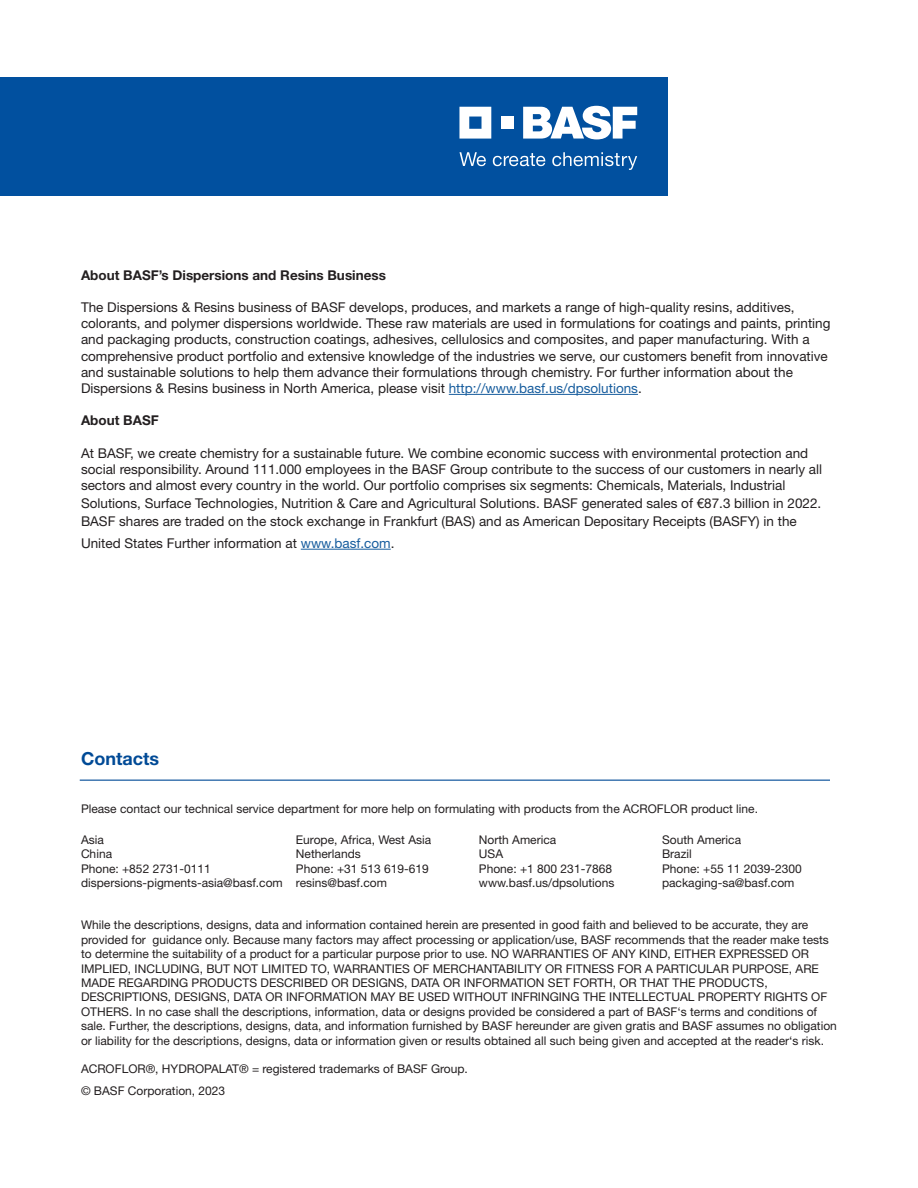
<style>
.page{position:relative;width:918px;height:1188px;background:#fff}
.page>*{position:absolute;margin:0;border:0;box-sizing:border-box;transform-origin:0 0}
.t1{font:700 18px "Helvetica Neue LT Pro";color:#004a96}
.t2{font:13.5px/16.2px "Helvetica Neue LT Std";color:#231f20}
.t3{font:700 13.5px "Helvetica Neue LT Std";color:#231f20}
.t4{font:12px/14.4px "Helvetica Neue LT Std";color:#231f20}
.s1{color:#175d9e}
</style>
<div class="page">
<hr style="left:449px;top:394px;width:189px;height:1px;background:#175d9e">
<hr style="left:301px;top:549px;width:90px;height:1px;background:#175d9e">
<hr style="left:80px;top:780px;width:749px;height:1px;background:#004a96">
<div style="left:0;top:77px;width:668px;height:119px;background:#01509f"></div>
<svg style="left:459px;top:107px;width:32px;height:32px"></svg>
<div style="left:501px;top:117px;width:12px;height:12px;background:#fff"></div>
<svg style="left:523px;top:106px;width:114px;height:33px"></svg>
<svg style="left:459px;top:152px;width:27px;height:14px"></svg>
<svg style="left:493px;top:153px;width:52px;height:13px"></svg>
<svg style="left:552px;top:152px;width:85px;height:18px"></svg>
<p class="t3" style="left:81px;top:266px;width:306px">About BASF’s Dispersions and Resins Business</p>
<p class="t2" style="left:81px;top:299px;width:751px">The Dispersions &amp; Resins business of BASF develops, produces, and markets a range of high-quality resins, additives, colorants, and polymer dispersions worldwide. These raw materials are used in formulations for coatings and paints, printing and packaging products, construction coatings, adhesives, cellulosics and composites, and paper manufacturing. With a comprehensive product portfolio and extensive knowledge of the industries we serve, our customers benefit from innovative and sustainable solutions to help them advance their formulations through chemistry. For further information about the Dispersions &amp; Resins business in North America, please visit <span class="s1">http://www.basf.us/dpsolutions</span>.</p>
<p class="t3" style="left:81px;top:412px;width:79px">About BASF</p>
<p class="t2" style="left:81px;top:445px;width:743px">At BASF, we create chemistry for a sustainable future. We combine economic success with environmental protection and social responsibility. Around 111.000 employees in the BASF Group contribute to the success of our customers in nearly all sectors and almost every country in the world. Our portfolio comprises six segments: Chemicals, Materials, Industrial</p>
<p class="t2" style="left:81px;top:494px;width:742px;line-height:18px">Solutions, Surface Technologies, Nutrition &amp; Care and Agricultural Solutions. BASF generated sales of €87.3 billion in 2022.<br>BASF shares are traded on the stock exchange in Frankfurt (BAS) and as American Depositary Receipts (BASFY) in the</p>
<p class="t2" style="left:81px;top:535px;width:315px">United States Further information at <span class="s1">www.basf.com</span>.</p>
<p class="t1" style="left:81px;top:747px;width:80px">Contacts</p>
<p class="t4" style="left:81px;top:802px;width:679px">Please contact our technical service department for more help on formulating with products from the ACROFLOR product line.</p>
<p class="t4" style="left:81px;top:832px;width:24px">Asia</p>
<p class="t4" style="left:81px;top:847px;width:33px">China</p>
<p class="t4" style="left:81px;top:861px;width:131px">Phone: +852 2731-0111</p>
<p class="t4" style="left:81px;top:876px;width:203px">dispersions-pigments-asia@basf.com</p>
<p class="t4" style="left:296px;top:832px;width:137px">Europe, Africa, West Asia</p>
<p class="t4" style="left:296px;top:847px;width:66px">Netherlands</p>
<p class="t4" style="left:296px;top:861px;width:135px">Phone: +31 513 619-619</p>
<p class="t4" style="left:296px;top:876px;width:93px">resins@basf.com</p>
<p class="t4" style="left:479px;top:832px;width:79px">North America</p>
<p class="t4" style="left:479px;top:847px;width:26px">USA</p>
<p class="t4" style="left:479px;top:861px;width:135px">Phone: +1 800 231-7868</p>
<p class="t4" style="left:479px;top:876px;width:137px">www.basf.us/dpsolutions</p>
<p class="t4" style="left:662px;top:832px;width:81px">South America</p>
<p class="t4" style="left:662px;top:847px;width:31px">Brazil</p>
<p class="t4" style="left:662px;top:861px;width:141px">Phone: +55 11 2039-2300</p>
<p class="t4" style="left:662px;top:876px;width:134px">packaging-sa@basf.com</p>
<p class="t4" style="left:81px;top:918px;width:757px">While the descriptions, designs, data and information contained herein are presented in good faith and believed to be accurate, they are provided for guidance only. Because many factors may affect processing or application/use, BASF recommends that the reader make tests to determine the suitability of a product for a particular purpose prior to use. NO WARRANTIES OF ANY KIND, EITHER EXPRESSED OR IMPLIED, INCLUDING, BUT NOT LIMITED TO, WARRANTIES OF MERCHANTABILITY OR FITNESS FOR A PARTICULAR PURPOSE, ARE MADE REGARDING PRODUCTS DESCRIBED OR DESIGNS, DATA OR INFORMATION SET FORTH, OR THAT THE PRODUCTS, DESCRIPTIONS, DESIGNS, DATA OR INFORMATION MAY BE USED WITHOUT INFRINGING THE INTELLECTUAL PROPERTY RIGHTS OF OTHERS. In no case shall the descriptions, information, data or designs provided be considered a part of BASF‘s terms and conditions of sale. Further, the descriptions, designs, data, and information furnished by BASF hereunder are given gratis and BASF assumes no obligation or liability for the descriptions, designs, data or information given or results obtained all such being given and accepted at the reader‘s risk.</p>
<p class="t4" style="left:81px;top:1062px;width:388px">ACROFLOR®, HYDROPALAT® = registered trademarks of BASF Group.</p>
<p class="t4" style="left:81px;top:1083px;width:146px">© BASF Corporation, 2023</p>
</div>
